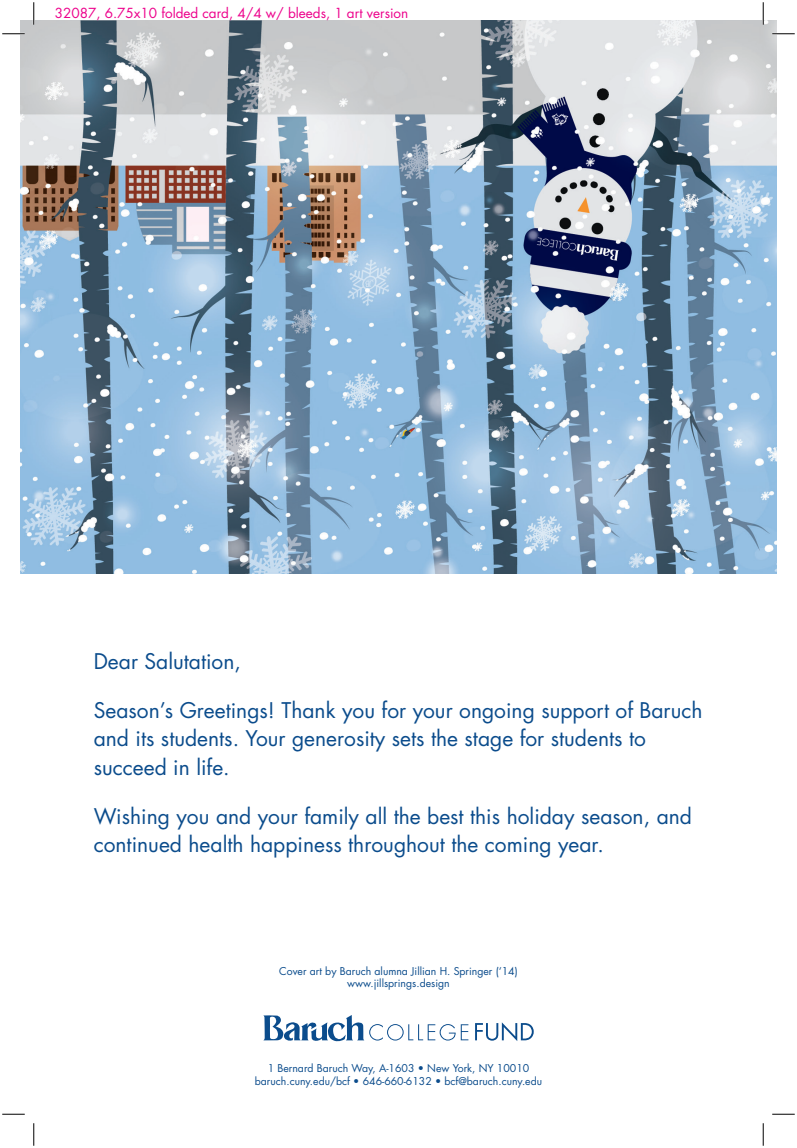
<style>
.page{position:relative;width:797px;height:1148px;background:#fff}
.page>*{position:absolute;margin:0;border:0;box-sizing:border-box;transform-origin:0 0}
.t1{font:21px/28.5px "Futura Std";color:#0b4c8c}
.t2{font:13.5px "Futura Std";color:#ed028c}
.t3{font:10.5px/13.5px "Futura Std";color:#0b4c8c;text-align:center}
</style>
<div class="page">
<img style="left:20px;top:20px;width:756px;height:554px">
<svg style="left:475px;top:1022px;width:58px;height:19px"></svg>
<svg style="left:263px;top:1015px;width:205px;height:26px"></svg>
<hr style="left:2px;top:33px;width:23px;height:2px;background:#fff">
<hr style="left:772px;top:33px;width:22px;height:2px;background:#fff">
<hr style="left:33px;top:2px;width:2px;height:23px;background:#fff">
<hr style="left:762px;top:2px;width:2px;height:23px;background:#fff">
<svg style="left:2px;top:33px;width:23px;height:1px"></svg>
<svg style="left:772px;top:33px;width:22px;height:1px"></svg>
<svg style="left:2px;top:1113px;width:23px;height:1px"></svg>
<svg style="left:772px;top:1113px;width:22px;height:1px"></svg>
<svg style="left:33px;top:2px;width:1px;height:23px"></svg>
<svg style="left:33px;top:1123px;width:1px;height:22px"></svg>
<svg style="left:762px;top:2px;width:1px;height:23px"></svg>
<svg style="left:762px;top:1123px;width:1px;height:22px"></svg>
<p class="t2" style="left:55px;top:4px;width:355px">32087, 6.75x10 folded card, 4/4 w/ bleeds, 1 art version</p>
<p class="t1" style="left:94px;top:647px;width:149px">Dear Salutation,</p>
<p class="t1" style="left:94px;top:696px;width:610px">Season’s Greetings! Thank you for your ongoing support of Baruch and its students. Your generosity sets the stage for students to succeed in life.</p>
<p class="t1" style="left:94px;top:802px;width:599px">Wishing you and your family all the best this holiday season, and continued health happiness throughout the coming year.</p>
<p class="t3" style="left:279px;top:964px;width:240px;line-height:12px">Cover art by Baruch alumna Jillian H. Springer (‘14) www.jillsprings.design</p>
<p class="t3" style="left:255px;top:1061px;width:289px">1 Bernard Baruch Way, A-1603 • New York, NY 10010 baruch.cuny.edu/bcf • 646-660-6132 • bcf@baruch.cuny.edu</p>
</div>
